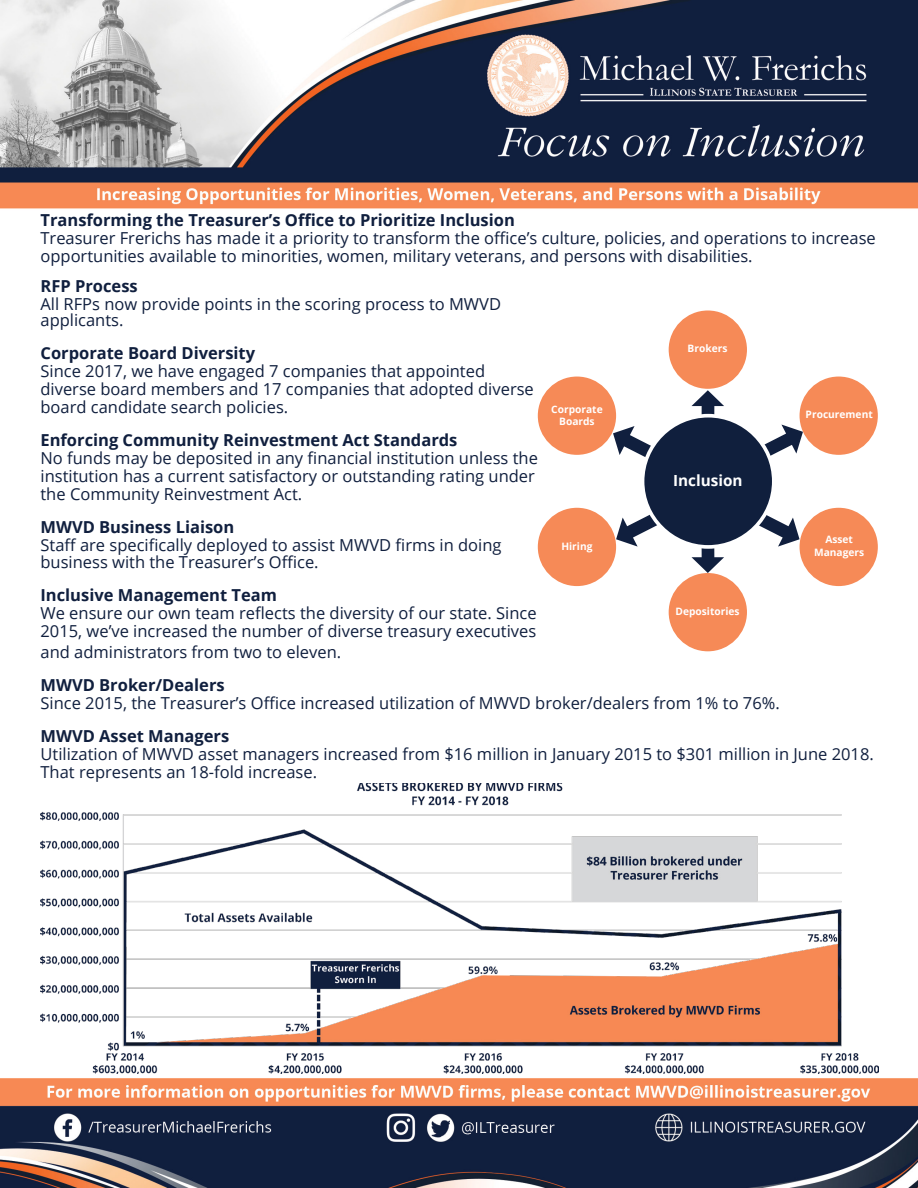
<style>
.page{position:relative;width:918px;height:1188px;background:#fff}
.page>*{position:absolute;margin:0;border:0;box-sizing:border-box;transform-origin:0 0}
.t1{font:16.5px/18px "Open Sans";color:#101f3e}
.t2{font:700 16.5px "Open Sans";color:#101f3e}
.t3{font:700 15.3px "Open Sans";color:#fff}
.t4{font:700 10.2px/12.3px "Open Sans";color:#fff;text-align:center}
</style>
<div class="page">
<img style="left:0;top:0;width:918px;height:1188px">
<div style="left:669px;top:311px;width:78px;height:78px;background:#f68a57;border-radius:50%"></div>
<div style="left:669px;top:573px;width:78px;height:78px;background:#f68a57;border-radius:50%"></div>
<div style="left:800px;top:508px;width:78px;height:78px;background:#f68a57;border-radius:50%"></div>
<div style="left:538px;top:508px;width:78px;height:78px;background:#f68a57;border-radius:50%"></div>
<div style="left:800px;top:377px;width:78px;height:78px;background:#f68a57;border-radius:50%"></div>
<div style="left:538px;top:377px;width:78px;height:78px;background:#f68a57;border-radius:50%"></div>
<svg style="left:613px;top:390px;width:190px;height:183px"></svg>
<div style="left:643px;top:416px;width:131px;height:131px;background:#101f3d;border-radius:50%"></div>
<div style="left:641px;top:414px;width:135px;height:135px;border:4px solid #fff;border-radius:50%"></div>
<img style="left:40px;top:783px;width:838px;height:291px">
<p class="t2" style="left:40px;top:208px;width:476px">Transforming the Treasurer’s Office to Prioritize Inclusion</p>
<p class="t1" style="left:40px;top:229px;width:837px">Treasurer Frerichs has made it a priority to transform the office’s culture, policies, and operations to increase opportunities available to minorities, women, military veterans, and persons with disabilities.</p>
<p class="t2" style="left:40px;top:274px;width:99px">RFP Process</p>
<p class="t1" style="left:40px;top:295px;width:462px;line-height:16.5px">All RFPs now provide points in the scoring process to MWVD applicants.</p>
<p class="t2" style="left:40px;top:341px;width:216px">Corporate Board Diversity</p>
<p class="t1" style="left:40px;top:362px;width:446px">Since 2017, we have engaged 7 companies that appointed</p>
<p class="t1" style="left:40px;top:380px;width:495px">diverse board members and 17 companies that adopted diverse board candidate search policies.</p>
<p class="t2" style="left:40px;top:428px;width:419px">Enforcing Community Reinvestment Act Standards</p>
<p class="t1" style="left:40px;top:449px;width:499px">No funds may be deposited in any financial institution unless the institution has a current satisfactory or outstanding rating under the Community Reinvestment Act.</p>
<p class="t2" style="left:40px;top:515px;width:195px">MWVD Business Liaison</p>
<p class="t1" style="left:40px;top:536px;width:463px;line-height:16.5px">Staff are specifically deployed to assist MWVD firms in doing business with the Treasurer’s Office.</p>
<p class="t2" style="left:40px;top:583px;width:238px">Inclusive Management Team</p>
<p class="t1" style="left:40px;top:603px;width:498px">We ensure our own team reflects the diversity of our state. Since<br>2015, we’ve increased the number of diverse treasury executives</p>
<p class="t1" style="left:40px;top:642px;width:302px">and administrators from two to eleven.</p>
<p class="t4" style="left:551px;top:403px;width:53px">Corporate<br>Boards</p>
<p class="t4" style="left:561px;top:540px;width:33px">Hiring</p>
<p class="t4" style="left:688px;top:342px;width:41px">Brokers</p>
<p class="t3" style="left:673px;top:470px;width:71px">Inclusion</p>
<p class="t4" style="left:676px;top:605px;width:66px">Depositories</p>
<p class="t4" style="left:806px;top:408px;width:69px">Procurement</p>
<p class="t4" style="left:814px;top:533px;width:52px">Asset<br>Managers</p>
<p class="t2" style="left:40px;top:673px;width:186px">MWVD Broker/Dealers</p>
<p class="t1" style="left:40px;top:694px;width:741px">Since 2015, the Treasurer’s Office increased utilization of MWVD broker/dealers from 1% to 76%.</p>
<p class="t2" style="left:40px;top:724px;width:190px">MWVD Asset Managers</p>
<p class="t1" style="left:40px;top:745px;width:835px">Utilization of MWVD asset managers increased from $16 million in January 2015 to $301 million in June 2018.<br>That represents an 18-fold increase.</p>
</div>
